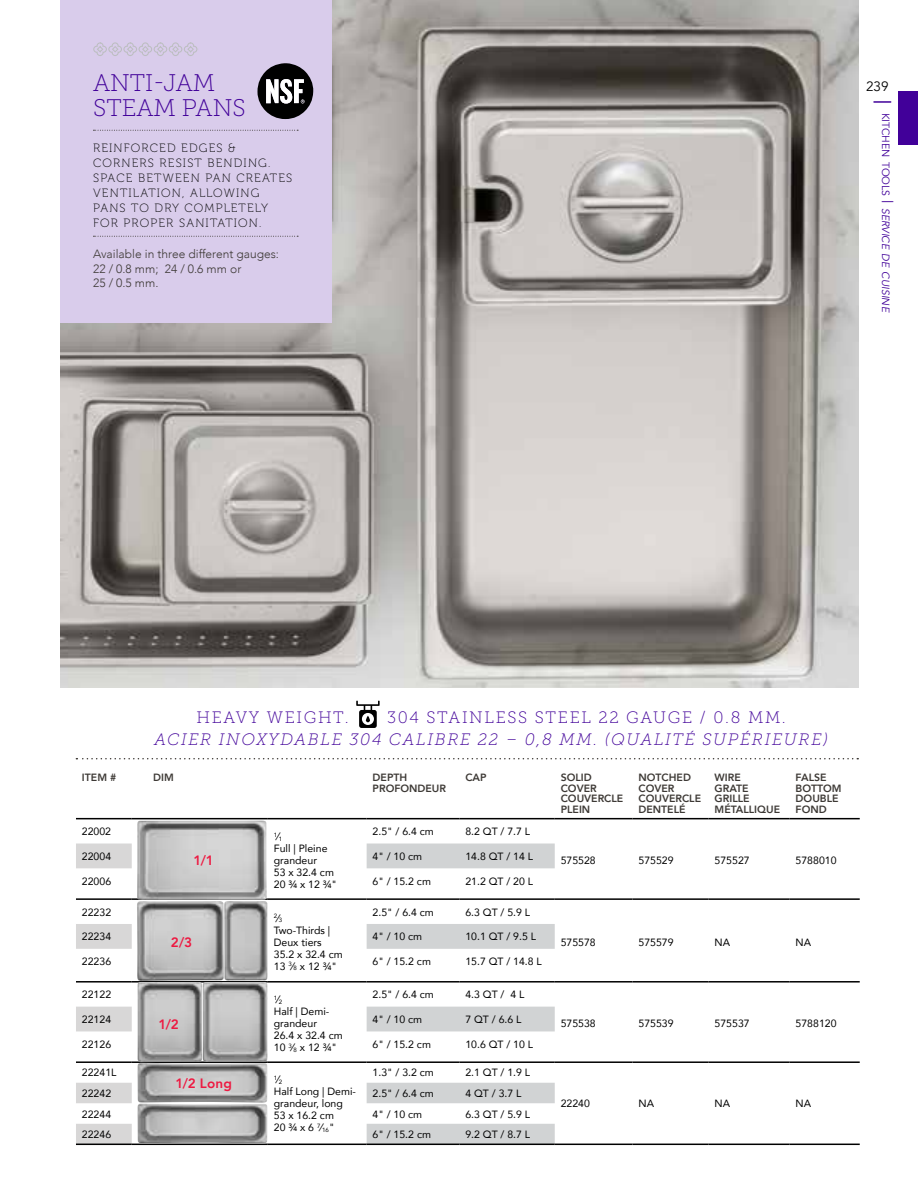
<style>
.page{position:relative;width:918px;height:1188px;background:#fff}
.page>*{position:absolute;margin:0;border:0;box-sizing:border-box;transform-origin:0 0}
.t1{font:24px/24.9px "Museo Slab 100";color:#410099}
.t2{font:italic 16.5px "Museo Slab 100";letter-spacing:.1em;color:#410099}
.t3{font:16.5px "Museo Slab 100";letter-spacing:.1em;color:#410099}
.t4{font:800 13.5px "Avenir";color:#ed1941}
.t5{font:13.5px "Avenir";color:#000}
.t6{font:12px/15px "Museo 100";letter-spacing:.1em;color:#000}
.t7{font:300 12px/14.4px "Avenir";color:#3d3935}
.t8{font:10.5px/12px "Avenir";color:#000}
.t9{font:800 10.5px/10.5px "Avenir";color:#3d3935}
.t10{font:italic 10.5px "Avenir";letter-spacing:-.005em;color:#410099}
.t11{font:6.15px "Avenir";color:#000}
.s1{font-style:normal}
.s2{font-style:normal;font-size:15px}
.s3{font-size:10.5px}
.s4{font-size:6.15px}
</style>
<div class="page">
<svg style="left:874px;top:101px;width:17px;height:2px"></svg>
<div style="left:899px;top:91px;width:19px;height:54px;background:#410099"></div>
<img style="left:61px;top:0;width:797px;height:688px">
<div style="left:61px;top:0;width:271px;height:323px;background:#d9cceb"></div>
<svg style="left:93px;top:42px;width:105px;height:14px"></svg>
<svg style="left:93px;top:130px;width:205px;height:1px"></svg>
<svg style="left:93px;top:236px;width:205px;height:1px"></svg>
<svg style="left:257px;top:63px;width:57px;height:56px"></svg>
<svg style="left:76px;top:844px;width:97px;height:302px"></svg>
<svg style="left:367px;top:844px;width:188px;height:300px"></svg>
<hr style="left:132px;top:1144px;width:136px;height:1px;background:#000">
<hr style="left:268px;top:1144px;width:99px;height:1px;background:#000">
<hr style="left:555px;top:1144px;width:78px;height:1px;background:#000">
<hr style="left:633px;top:1144px;width:76px;height:1px;background:#000">
<hr style="left:709px;top:1144px;width:81px;height:1px;background:#000">
<hr style="left:790px;top:1144px;width:70px;height:1px;background:#000">
<hr style="left:76px;top:818px;width:56px;height:1px;background:#000">
<hr style="left:132px;top:818px;width:136px;height:1px;background:#000">
<hr style="left:268px;top:818px;width:99px;height:1px;background:#000">
<hr style="left:367px;top:818px;width:92px;height:1px;background:#000">
<hr style="left:459px;top:818px;width:96px;height:1px;background:#000">
<hr style="left:555px;top:818px;width:78px;height:1px;background:#000">
<hr style="left:633px;top:818px;width:76px;height:1px;background:#000">
<hr style="left:709px;top:818px;width:81px;height:1px;background:#000">
<hr style="left:790px;top:818px;width:70px;height:1px;background:#000">
<hr style="left:132px;top:898px;width:136px;height:2px;background:#000">
<hr style="left:268px;top:898px;width:99px;height:2px;background:#000">
<hr style="left:76px;top:898px;width:56px;height:2px;background:#000">
<hr style="left:367px;top:898px;width:92px;height:2px;background:#000">
<hr style="left:459px;top:898px;width:96px;height:2px;background:#000">
<hr style="left:555px;top:898px;width:78px;height:2px;background:#000">
<hr style="left:633px;top:898px;width:76px;height:2px;background:#000">
<hr style="left:709px;top:898px;width:81px;height:2px;background:#000">
<hr style="left:790px;top:898px;width:70px;height:2px;background:#000">
<hr style="left:132px;top:981px;width:136px;height:2px;background:#000">
<hr style="left:268px;top:981px;width:99px;height:2px;background:#000">
<hr style="left:76px;top:981px;width:56px;height:2px;background:#000">
<hr style="left:367px;top:981px;width:92px;height:2px;background:#000">
<hr style="left:459px;top:981px;width:96px;height:2px;background:#000">
<hr style="left:555px;top:981px;width:78px;height:2px;background:#000">
<hr style="left:633px;top:981px;width:76px;height:2px;background:#000">
<hr style="left:709px;top:981px;width:81px;height:2px;background:#000">
<hr style="left:790px;top:981px;width:70px;height:2px;background:#000">
<hr style="left:132px;top:1061px;width:136px;height:2px;background:#000">
<hr style="left:268px;top:1061px;width:99px;height:2px;background:#000">
<hr style="left:76px;top:1061px;width:56px;height:2px;background:#000">
<hr style="left:367px;top:1061px;width:92px;height:2px;background:#000">
<hr style="left:459px;top:1061px;width:96px;height:2px;background:#000">
<hr style="left:555px;top:1061px;width:78px;height:2px;background:#000">
<hr style="left:633px;top:1061px;width:76px;height:2px;background:#000">
<hr style="left:709px;top:1061px;width:81px;height:2px;background:#000">
<hr style="left:790px;top:1061px;width:70px;height:2px;background:#000">
<hr style="left:76px;top:1144px;width:56px;height:1px;background:#000">
<hr style="left:367px;top:1144px;width:92px;height:1px;background:#000">
<hr style="left:459px;top:1144px;width:96px;height:1px;background:#000">
<svg style="left:356px;top:701px;width:24px;height:27px"></svg>
<svg style="left:76px;top:758px;width:782px;height:1px"></svg>
<img style="left:137px;top:820px;width:131px;height:324px">
<h1 class="t1" style="left:93px;top:71px;width:154px">ANTI-JAM<br>STEAM PANS</h1>
<p class="t6" style="left:93px;top:141px;width:201px">REINFORCED EDGES &amp;<br>CORNERS RESIST BENDING.<br>SPACE BETWEEN PAN CREATES<br>VENTILATION, ALLOWING<br>PANS TO DRY COMPLETELY<br>FOR PROPER SANITATION.</p>
<p class="t7" style="left:93px;top:247px;width:187px">Available in three different gauges:<br>22 / 0.8 mm; 24 / 0.6 mm or<br>25 / 0.5 mm.</p>
<p class="t5" style="left:866px;top:79px;width:24px">239</p>
<p class="t10" style="left:892px;top:113px;width:201px;rotate:90deg"><span class="s1">kitchen tools</span> <span class="s2">|</span> service de cuisine</p>
<h2 class="t3" style="left:197px;top:708px;width:154px">HEAVY WEIGHT.</h2>
<h2 class="t3" style="left:387px;top:708px;width:400px">304 STAINLESS STEEL 22 GAUGE / 0.8 MM.</h2>
<h2 class="t2" style="left:154px;top:731px;width:675px">ACIER INOXYDABLE 304 CALIBRE 22 – 0,8 MM. (QUALITÉ SUPÉRIEURE)</h2>
<p class="t9" style="left:82px;top:772px;width:36px">ITEM #</p>
<p class="t9" style="left:153px;top:772px;width:22px">DIM</p>
<p class="t9" style="left:373px;top:772px;width:75px">DEPTH<br>PROFONDEUR</p>
<p class="t9" style="left:465px;top:772px;width:23px">CAP</p>
<p class="t9" style="left:561px;top:772px;width:64px">SOLID<br>COVER<br>COUVERCLE<br>PLEIN</p>
<p class="t9" style="left:639px;top:772px;width:64px">NOTCHED<br>COVER<br>COUVERCLE<br>DENTELÉ</p>
<p class="t9" style="left:715px;top:772px;width:67px">WIRE<br>GRATE<br>GRILLE<br>MÉTALLIQUE</p>
<p class="t9" style="left:796px;top:772px;width:48px">FALSE<br>BOTTOM<br>DOUBLE<br>FOND</p>
<p class="t8" style="left:82px;top:825px;width:31px">22002</p>
<p class="t11" style="left:274px;top:832px;width:10px">1<span class="s3">⁄</span>1</p>
<p class="t8" style="left:274px;top:842px;width:65px">Full | Pleine grandeur<br>53 x 32.4 cm<br>20 ¾ x 12 ¾"</p>
<p class="t8" style="left:373px;top:825px;width:63px">2.5" / 6.4 cm</p>
<p class="t8" style="left:465px;top:825px;width:66px">8.2 QT / 7.7 L</p>
<p class="t8" style="left:82px;top:850px;width:31px">22004</p>
<p class="t8" style="left:373px;top:850px;width:51px">4" / 10 cm</p>
<p class="t8" style="left:465px;top:850px;width:69px">14.8 QT / 14 L</p>
<p class="t8" style="left:82px;top:875px;width:31px">22006</p>
<p class="t8" style="left:373px;top:875px;width:60px">6" / 15.2 cm</p>
<p class="t8" style="left:465px;top:875px;width:69px">21.2 QT / 20 L</p>
<p class="t8" style="left:82px;top:906px;width:31px">22232</p>
<p class="t11" style="left:274px;top:913px;width:10px">2<span class="s3">⁄</span>3</p>
<p class="t8" style="left:274px;top:924px;width:70px">Two-Thirds |<br>Deux tiers<br>35.2 x 32.4 cm<br>13 <sup>3</sup>⁄<span class="s4">8</span> x 12 ¾"</p>
<p class="t4" style="left:193px;top:850px;width:22px">1/1</p>
<p class="t8" style="left:561px;top:854px;width:37px">575528</p>
<p class="t8" style="left:639px;top:854px;width:37px">575529</p>
<p class="t8" style="left:715px;top:854px;width:37px">575527</p>
<p class="t8" style="left:796px;top:854px;width:42px">5788010</p>
<p class="t8" style="left:373px;top:906px;width:63px">2.5" / 6.4 cm</p>
<p class="t8" style="left:465px;top:906px;width:66px">6.3 QT / 5.9 L</p>
<p class="t8" style="left:82px;top:931px;width:31px">22234</p>
<p class="t8" style="left:373px;top:931px;width:51px">4" / 10 cm</p>
<p class="t8" style="left:465px;top:931px;width:72px">10.1 QT / 9.5 L</p>
<p class="t8" style="left:82px;top:955px;width:31px">22236</p>
<p class="t8" style="left:373px;top:955px;width:60px">6" / 15.2 cm</p>
<p class="t8" style="left:465px;top:955px;width:78px">15.7 QT / 14.8 L</p>
<p class="t8" style="left:82px;top:988px;width:31px">22122</p>
<p class="t11" style="left:274px;top:995px;width:10px">1<span class="s3">⁄</span>2</p>
<p class="t8" style="left:274px;top:1005px;width:70px">Half | Demi&shy;grandeur<br>26.4 x 32.4 cm<br>10 <sup>3</sup>⁄<span class="s4">8</span> x 12 ¾"</p>
<p class="t4" style="left:171px;top:932px;width:23px">2/3</p>
<p class="t8" style="left:561px;top:936px;width:37px">575578</p>
<p class="t8" style="left:639px;top:936px;width:37px">575579</p>
<p class="t8" style="left:715px;top:936px;width:17px">NA</p>
<p class="t8" style="left:796px;top:936px;width:17px">NA</p>
<p class="t8" style="left:373px;top:988px;width:63px">2.5" / 6.4 cm</p>
<p class="t8" style="left:465px;top:988px;width:60px">4.3 QT / 4 L</p>
<p class="t8" style="left:82px;top:1013px;width:31px">22124</p>
<p class="t8" style="left:373px;top:1013px;width:51px">4" / 10 cm</p>
<p class="t8" style="left:465px;top:1013px;width:58px">7 QT / 6.6 L</p>
<p class="t8" style="left:82px;top:1038px;width:31px">22126</p>
<p class="t8" style="left:373px;top:1038px;width:60px">6" / 15.2 cm</p>
<p class="t8" style="left:465px;top:1038px;width:69px">10.6 QT / 10 L</p>
<p class="t8" style="left:82px;top:1067px;width:36px">22241L</p>
<p class="t11" style="left:274px;top:1075px;width:10px">1<span class="s3">⁄</span>2</p>
<p class="t8" style="left:274px;top:1085px;width:84px">Half Long | Demi&shy;grandeur, long<br>53 x 16.2 cm<br>20 ¾ x 6 <sup>7</sup>⁄<span class="s4">16</span>"</p>
<p class="t4" style="left:158px;top:1014px;width:22px">1/2</p>
<p class="t8" style="left:561px;top:1017px;width:37px">575538</p>
<p class="t8" style="left:639px;top:1017px;width:37px">575539</p>
<p class="t8" style="left:715px;top:1017px;width:37px">575537</p>
<p class="t8" style="left:796px;top:1017px;width:42px">5788120</p>
<p class="t8" style="left:373px;top:1067px;width:63px">1.3" / 3.2 cm</p>
<p class="t8" style="left:465px;top:1067px;width:66px">2.1 QT / 1.9 L</p>
<p class="t4" style="left:175px;top:1073px;width:58px">1/2 Long</p>
<p class="t8" style="left:82px;top:1087px;width:31px">22242</p>
<p class="t8" style="left:373px;top:1087px;width:63px">2.5" / 6.4 cm</p>
<p class="t8" style="left:465px;top:1087px;width:58px">4 QT / 3.7 L</p>
<p class="t8" style="left:82px;top:1108px;width:31px">22244</p>
<p class="t8" style="left:373px;top:1108px;width:51px">4" / 10 cm</p>
<p class="t8" style="left:465px;top:1108px;width:66px">6.3 QT / 5.9 L</p>
<p class="t8" style="left:82px;top:1128px;width:31px">22246</p>
<p class="t8" style="left:373px;top:1128px;width:60px">6" / 15.2 cm</p>
<p class="t8" style="left:465px;top:1128px;width:66px">9.2 QT / 8.7 L</p>
<p class="t8" style="left:561px;top:1097px;width:31px">22240</p>
<p class="t8" style="left:639px;top:1097px;width:17px">NA</p>
<p class="t8" style="left:715px;top:1097px;width:17px">NA</p>
<p class="t8" style="left:796px;top:1097px;width:17px">NA</p>
</div>
